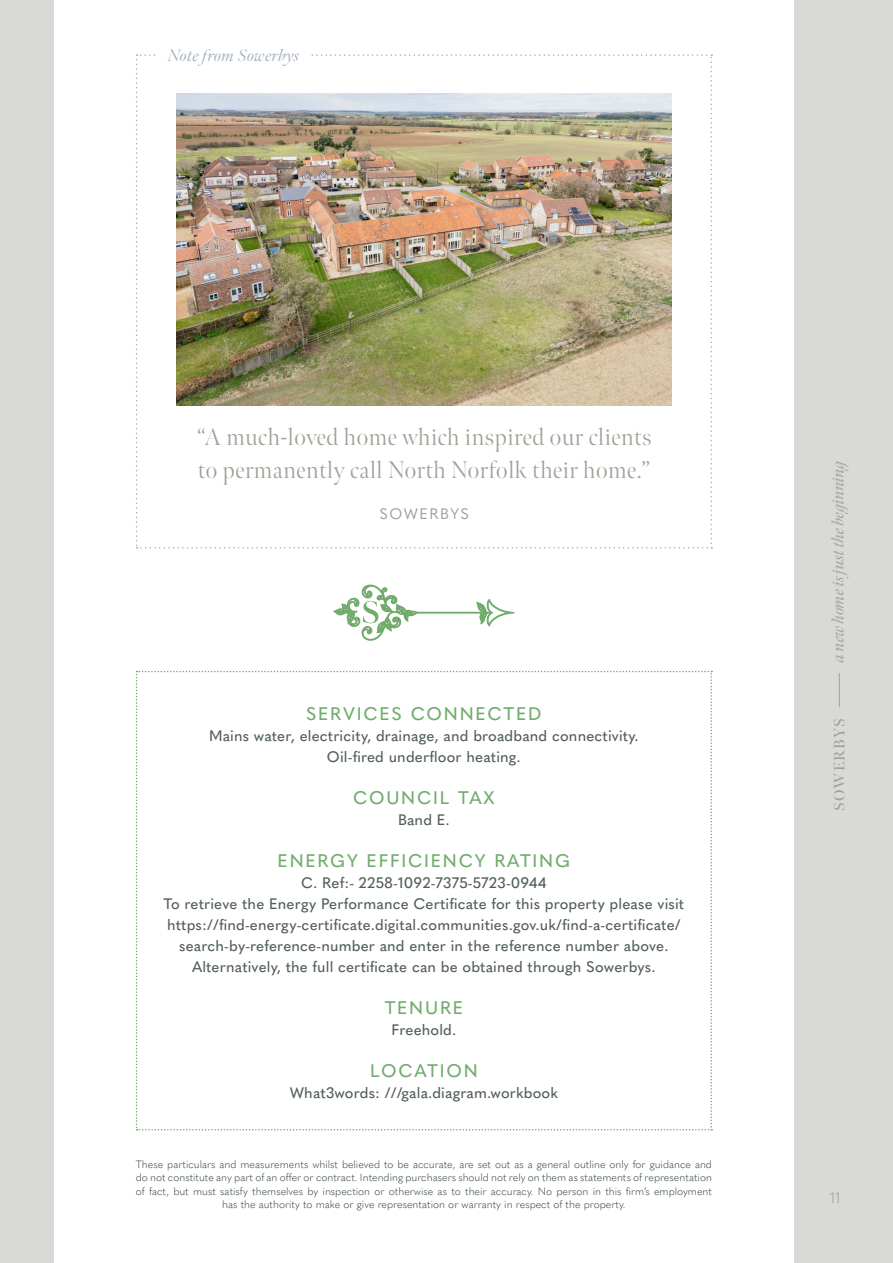
<style>
.page{position:relative;width:893px;height:1263px;background:#d9d9d6}
.page>*{position:absolute;margin:0;border:0;box-sizing:border-box;transform-origin:0 0}
.t1{font:300 24px/33px "Meno Banner";letter-spacing:.025em;color:#a2a098}
.t2{font:500 18px "Quasimoda";letter-spacing:.1em;color:#71ac6c}
.t3{font:italic 16.5px "Meno Banner";letter-spacing:-.01em;color:#a2a098}
.t4{font:italic 16.5px "Meno Banner";letter-spacing:.025em;color:#a0adbc}
.t5{font:500 15px/21px "Quasimoda";letter-spacing:.01em;color:#525e5c;text-align:center}
.t6{font:600 15px "Meno Banner";letter-spacing:.08em;color:#a2a098}
.t7{font:15px "Quasimoda";letter-spacing:.1em;color:#a1a099}
.t8{font:300 15px "Quasimoda";color:#a2a098}
.t9{font:300 10.5px/13.5px "Quasimoda";color:#354643;text-align:center}
</style>
<div class="page">
<hr style="left:839px;top:673px;width:1px;height:34px;background:#a2a098">
<div style="left:54px;top:0;width:740px;height:1263px;background:#fff"></div>
<svg style="left:333px;top:585px;width:181px;height:55px"></svg>
<svg style="left:136px;top:54px;width:576px;height:495px"></svg>
<img style="left:177px;top:93px;width:494px;height:312px">
<div style="left:157px;top:48px;width:154px;height:13px;background:#fff"></div>
<svg style="left:136px;top:671px;width:576px;height:459px"></svg>
<p class="t4" style="left:168px;top:45px;width:133px">Note from Sowerbys</p>
<p class="t1" style="left:197px;top:421px;width:456px">“A much-loved home which inspired our clients to permanently call North Norfolk their home.”</p>
<p class="t7" style="left:379px;top:502px;width:91px">SOWERBYS</p>
<p class="t2" style="left:306px;top:699px;width:237px">SERVICES CONNECTED</p>
<p class="t5" style="left:209px;top:724px;width:431px">Mains water, electricity, drainage, and broadband connectivity.<br>Oil-fired underfloor heating.</p>
<p class="t2" style="left:353px;top:783px;width:143px">COUNCIL TAX</p>
<p class="t5" style="left:398px;top:808px;width:53px">Band E.</p>
<p class="t2" style="left:278px;top:846px;width:294px">ENERGY EFFICIENCY RATING</p>
<p class="t5" style="left:301px;top:871px;width:247px">C. Ref:- 2258-1092-7375-5723-0944</p>
<p class="t5" style="left:164px;top:892px;width:522px">To retrieve the Energy Performance Certificate for this property please visit https://find-energy-certificate.digital.communities.gov.uk/find-a-certificate/ search-by-reference-number and enter in the reference number above.<br>Alternatively, the full certificate can be obtained through Sowerbys.</p>
<p class="t2" style="left:385px;top:993px;width:80px">TENURE</p>
<p class="t5" style="left:391px;top:1018px;width:67px">Freehold.</p>
<p class="t2" style="left:370px;top:1056px;width:109px">LOCATION</p>
<p class="t5" style="left:290px;top:1081px;width:270px">What3words: ///gala.diagram.workbook</p>
<p class="t9" style="left:136px;top:1156px;width:578px">These particulars and measurements whilst believed to be accurate, are set out as a general outline only for guidance and do not constitute any part of an offer or contract. Intending purchasers should not rely on them as statements of representation of fact, but must satisfy themselves by inspection or otherwise as to their accuracy. No person in this firm’s employment has the authority to make or give representation or warranty in respect of the property.</p>
<p class="t3" style="left:828px;top:662px;width:206px;rotate:-90deg">a new home is just the beginning</p>
<p class="t6" style="left:830px;top:811px;width:94px;rotate:-90deg">SOWERBYS</p>
<p class="t8" style="left:830px;top:1187px;width:12px">11</p>
</div>
